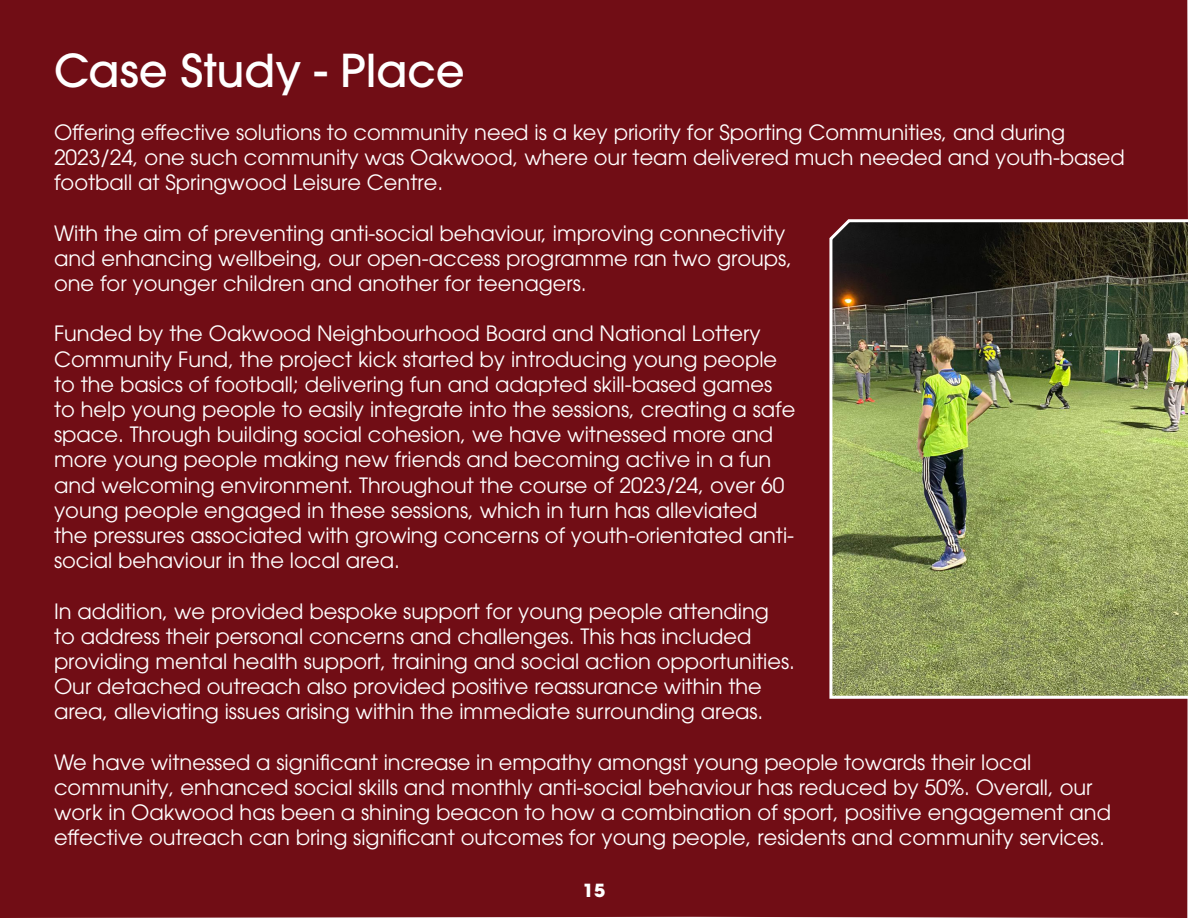
<style>
.page{position:relative;width:1188px;height:918px;background:#710d15}
.page>*{position:absolute;margin:0;border:0;box-sizing:border-box;transform-origin:0 0}
.t1{font:500 45px "ITC Avant Garde Pro";color:#fff}
.t2{font:21px/25.2px "ITC Avant Garde Pro";color:#fff}
.t3{font:700 18px "ITC Avant Garde Pro";color:#fff}
</style>
<div class="page">
<img style="left:828px;top:216px;width:360px;height:484px">
<p class="t1" style="left:54px;top:42px;width:412px">Case Study - Place</p>
<p class="t2" style="left:54px;top:119px;width:1072px">Offering effective solutions to community need is a key priority for Sporting Communities, and during<br>2023/24, one such community was Oakwood, where our team delivered much needed and youth-based football at Springwood Leisure Centre.</p>
<p class="t2" style="left:54px;top:220px;width:740px">With the aim of preventing anti-social behaviour, improving connectivity and enhancing wellbeing, our open-access programme ran two groups, one for younger children and another for teenagers.</p>
<p class="t2" style="left:54px;top:321px;width:743px">Funded by the Oakwood Neighbourhood Board and National Lottery Community Fund, the project kick started by introducing young people to the basics of football; delivering fun and adapted skill-based games to help young people to easily integrate into the sessions, creating a safe space. Through building social cohesion, we have witnessed more and more young people making new friends and becoming active in a fun and welcoming environment. Throughout the course of 2023/24, over 60 young people engaged in these sessions, which in turn has alleviated the pressures associated with growing concerns of youth-orientated anti&shy;social behaviour in the local area.</p>
<p class="t2" style="left:54px;top:598px;width:743px">In addition, we provided bespoke support for young people attending to address their personal concerns and challenges. This has included providing mental health support, training and social action opportunities.<br>Our detached outreach also provided positive reassurance within the area, alleviating issues arising within the immediate surrounding areas.</p>
<p class="t2" style="left:54px;top:749px;width:1059px">We have witnessed a significant increase in empathy amongst young people towards their local community, enhanced social skills and monthly anti-social behaviour has reduced by 50%. Overall, our work in Oakwood has been a shining beacon to how a combination of sport, positive engagement and effective outreach can bring significant outcomes for young people, residents and community services.</p>
<p class="t3" style="left:583px;top:878px;width:24px">15</p>
</div>
